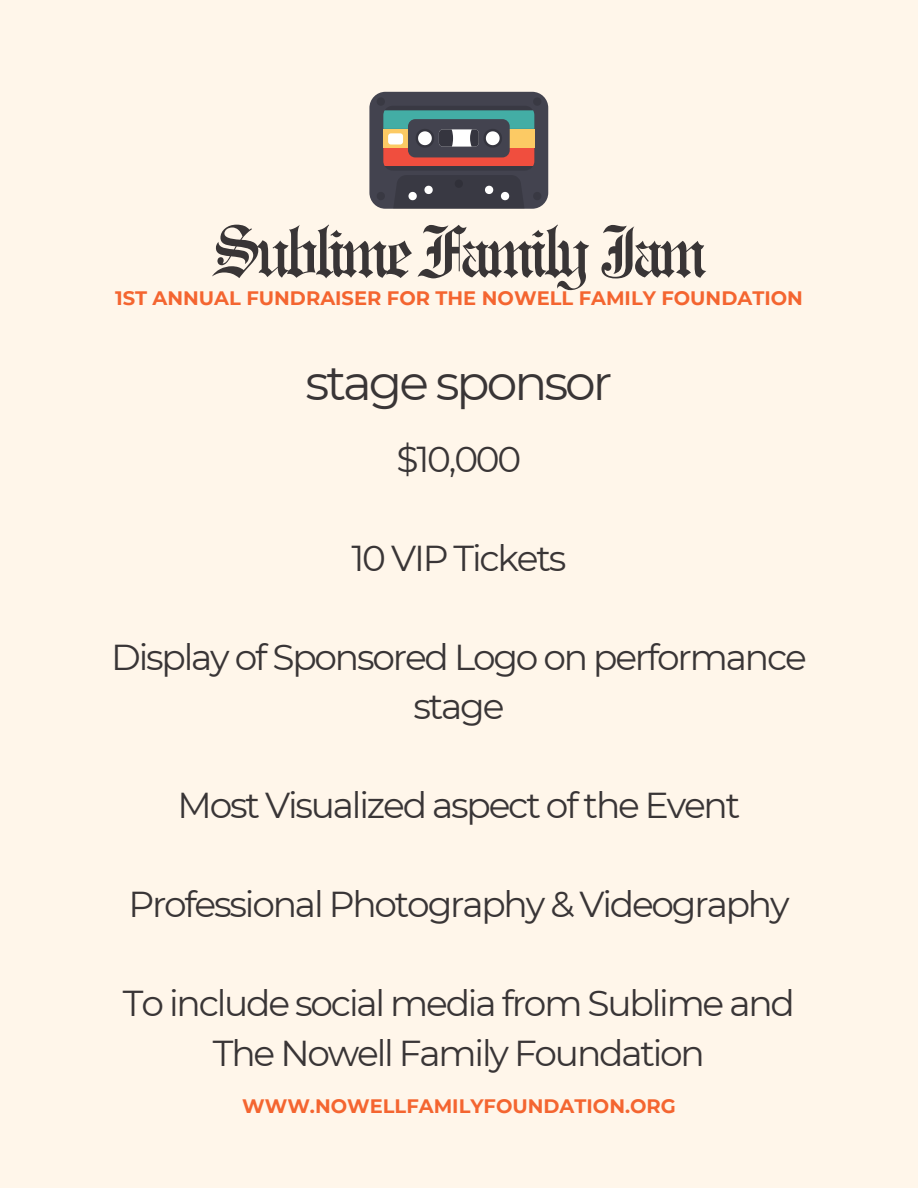
<style>
.page{position:relative;width:918px;height:1188px;background:#fff6ea}
.page>*{position:absolute;margin:0;border:0;box-sizing:border-box;transform-origin:0 0}
.t1{font:73.2px "Engravers Old English BT";letter-spacing:-.06em;color:#393536}
.t2{font:48.75px "Montserrat";letter-spacing:-.06em;color:#393536}
.t3{font:36px/49.5px "Montserrat";letter-spacing:-.06em;color:#393536;text-align:center}
.t4{font:700 19.5px "Montserrat";color:#f46530}
</style>
<div class="page">
<div style="left:369px;top:92px;width:179px;height:117px;background:#43434f;border-radius:16px"></div>
<svg style="left:377px;top:98px;width:164px;height:111px"></svg>
<div style="left:388px;top:133px;width:15px;height:12px;background:#fff;border-radius:3px"></div>
<p class="t1" style="left:211px;top:209px;width:497px">Sublime Family Jam</p>
<p class="t4" style="left:115px;top:287px;width:689px">1ST ANNUAL FUNDRAISER FOR THE NOWELL FAMILY FOUNDATION</p>
<h1 class="t2" style="left:305px;top:352px;width:309px">stage sponsor</h1>
<h2 class="t3" style="left:397px;top:434px;width:126px">$10,000</h2>
<h3 class="t3" style="left:351px;top:533px;width:217px">10 VIP Tickets</h3>
<p class="t3" style="left:111px;top:632px;width:697px">Display of Sponsored Logo on performance stage</p>
<p class="t3" style="left:178px;top:781px;width:564px">Most Visualized aspect of the Event</p>
<p class="t3" style="left:128px;top:880px;width:663px">Professional Photography &amp; Videography</p>
<p class="t3" style="left:123px;top:979px;width:674px">To include social media from Sublime and<br>The Nowell Family Foundation</p>
<p class="t4" style="left:242px;top:1095px;width:435px">WWW.NOWELLFAMILYFOUNDATION.ORG</p>
</div>
